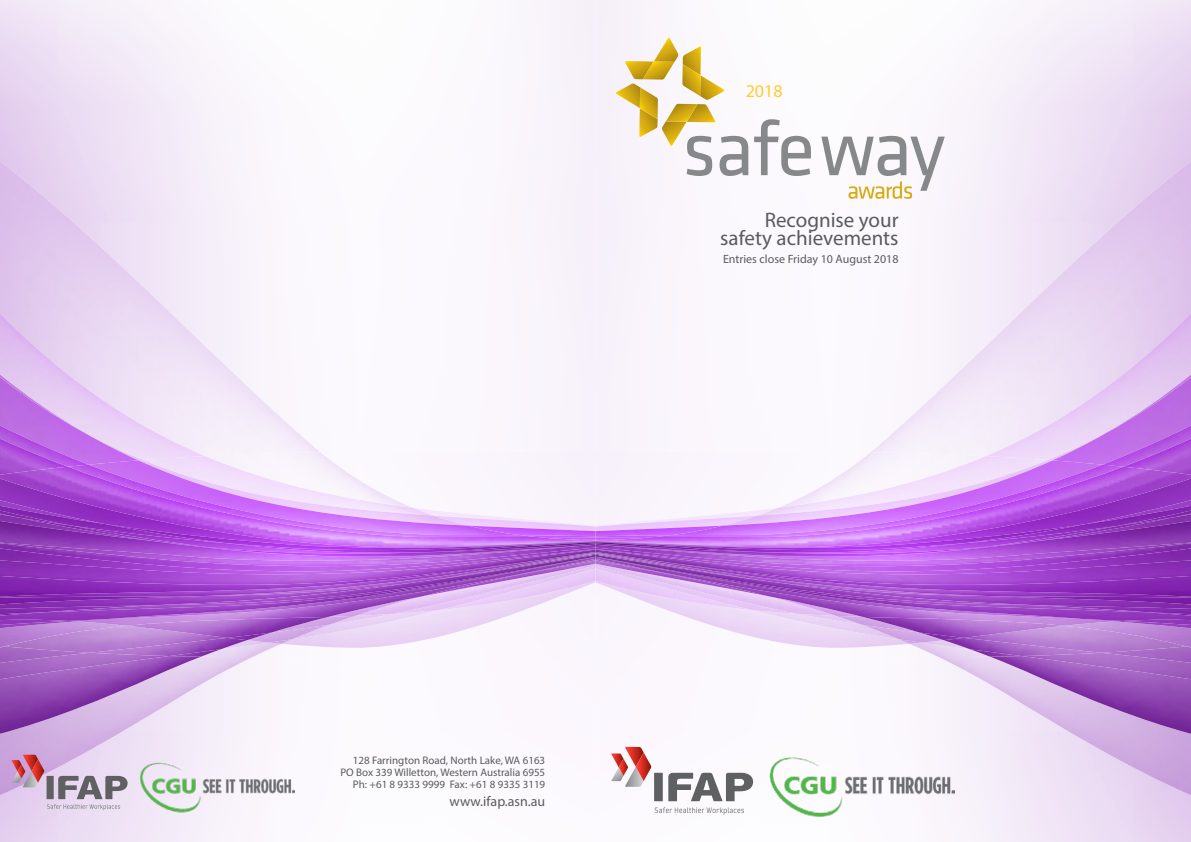
<style>
.page{position:relative;width:1191px;height:842px;background:#fff}
.page>*{position:absolute;margin:0;border:0;box-sizing:border-box;transform-origin:0 0}
.t1{font:21px/18px "Myriad Pro";color:#5a5b5d;text-align:right}
.t2{font:18px "Myriad Pro";color:#fc3}
.t3{font:14px "Myriad Pro";color:#5a5b5d}
.t4{font:12px "Myriad Pro";color:#5a5b5d}
.t5{font:11px/12px "Myriad Pro";color:#5a5b5d;text-align:right}
</style>
<div class="page">
<img style="left:0;top:657px;width:252px;height:138px">
<img style="left:0;top:657px;width:201px;height:77px">
<img style="left:0;top:161px;width:320px;height:291px">
<img style="left:0;top:313px;width:205px;height:143px">
<img style="left:0;top:374px;width:83px;height:3px">
<img style="left:138px;top:432px;width:5px;height:28px">
<img style="left:0;top:377px;width:138px;height:83px">
<img style="left:0;top:425px;width:88px;height:40px">
<img style="left:0;top:439px;width:68px;height:28px">
<img style="left:0;top:656px;width:169px;height:23px">
<img style="left:0;top:648px;width:90px;height:15px">
<img style="left:281px;top:452px;width:314px;height:205px">
<img style="left:221px;top:644px;width:60px;height:13px">
<img style="left:169px;top:656px;width:52px;height:1px">
<img style="left:281px;top:626px;width:314px;height:22px">
<img style="left:269px;top:643px;width:23px;height:1px">
<img style="left:205px;top:452px;width:208px;height:4px">
<img style="left:143px;top:456px;width:291px;height:4px">
<img style="left:88px;top:460px;width:433px;height:5px">
<img style="left:68px;top:465px;width:468px;height:2px">
<img style="left:0;top:467px;width:595px;height:57px">
<img style="left:0;top:479px;width:415px;height:42px">
<img style="left:247px;top:643px;width:22px;height:6px">
<img style="left:90px;top:640px;width:157px;height:16px">
<img style="left:330px;top:626px;width:109px;height:13px">
<img style="left:247px;top:632px;width:83px;height:11px">
<img style="left:227px;top:638px;width:44px;height:2px">
<img style="left:5px;top:638px;width:222px;height:15px">
<img style="left:328px;top:626px;width:27px;height:6px">
<img style="left:127px;top:626px;width:201px;height:12px">
<img style="left:0;top:626px;width:127px;height:20px">
<img style="left:76px;top:621px;width:519px;height:5px">
<img style="left:0;top:506px;width:228px;height:15px">
<img style="left:0;top:510px;width:71px;height:4px">
<img style="left:0;top:514px;width:156px;height:7px">
<img style="left:17px;top:517px;width:187px;height:4px">
<img style="left:0;top:521px;width:585px;height:22px">
<img style="left:156px;top:541px;width:187px;height:2px">
<img style="left:420px;top:542px;width:175px;height:1px">
<img style="left:0;top:621px;width:76px;height:7px">
<img style="left:0;top:621px;width:69px;height:4px">
<img style="left:0;top:598px;width:595px;height:23px">
<img style="left:205px;top:585px;width:390px;height:13px">
<img style="left:0;top:597px;width:205px;height:7px">
<img style="left:0;top:543px;width:595px;height:7px">
<img style="left:0;top:585px;width:550px;height:12px">
<img style="left:0;top:550px;width:595px;height:35px">
<img style="left:938px;top:657px;width:253px;height:138px">
<img style="left:990px;top:657px;width:201px;height:77px">
<img style="left:871px;top:161px;width:320px;height:291px">
<img style="left:986px;top:313px;width:205px;height:143px">
<img style="left:1107px;top:374px;width:84px;height:3px">
<img style="left:1048px;top:432px;width:4px;height:28px">
<img style="left:1052px;top:377px;width:139px;height:83px">
<img style="left:1102px;top:425px;width:89px;height:40px">
<img style="left:1123px;top:439px;width:68px;height:28px">
<img style="left:1021px;top:656px;width:170px;height:23px">
<img style="left:1101px;top:648px;width:90px;height:15px">
<img style="left:595px;top:452px;width:314px;height:205px">
<img style="left:909px;top:644px;width:61px;height:13px">
<img style="left:970px;top:656px;width:51px;height:1px">
<img style="left:595px;top:626px;width:314px;height:22px">
<img style="left:898px;top:643px;width:23px;height:1px">
<img style="left:777px;top:452px;width:209px;height:4px">
<img style="left:757px;top:456px;width:291px;height:4px">
<img style="left:670px;top:460px;width:432px;height:5px">
<img style="left:654px;top:465px;width:469px;height:2px">
<img style="left:595px;top:467px;width:596px;height:57px">
<img style="left:776px;top:479px;width:415px;height:42px">
<img style="left:921px;top:643px;width:22px;height:6px">
<img style="left:943px;top:640px;width:158px;height:16px">
<img style="left:751px;top:626px;width:110px;height:13px">
<img style="left:861px;top:632px;width:82px;height:11px">
<img style="left:919px;top:638px;width:44px;height:2px">
<img style="left:963px;top:638px;width:223px;height:15px">
<img style="left:836px;top:626px;width:27px;height:6px">
<img style="left:863px;top:626px;width:201px;height:12px">
<img style="left:1064px;top:626px;width:127px;height:20px">
<img style="left:595px;top:621px;width:519px;height:5px">
<img style="left:963px;top:506px;width:228px;height:15px">
<img style="left:1119px;top:510px;width:72px;height:4px">
<img style="left:1034px;top:514px;width:157px;height:7px">
<img style="left:987px;top:517px;width:186px;height:4px">
<img style="left:605px;top:521px;width:586px;height:22px">
<img style="left:848px;top:541px;width:186px;height:2px">
<img style="left:595px;top:542px;width:175px;height:1px">
<img style="left:1114px;top:621px;width:77px;height:7px">
<img style="left:1122px;top:621px;width:69px;height:4px">
<img style="left:595px;top:598px;width:596px;height:23px">
<img style="left:595px;top:585px;width:391px;height:13px">
<img style="left:986px;top:597px;width:205px;height:7px">
<img style="left:595px;top:543px;width:596px;height:7px">
<img style="left:641px;top:585px;width:550px;height:12px">
<img style="left:595px;top:550px;width:596px;height:35px">
<div style="left:654px;top:773px;width:9px;height:28px;background:#5f6062"></div>
<svg style="left:668px;top:773px;width:85px;height:28px"></svg>
<svg style="left:654px;top:807px;width:90px;height:8px"></svg>
<svg style="left:611px;top:747px;width:40px;height:40px"></svg>
<img style="left:765px;top:755px;width:189px;height:64px">
<svg style="left:12px;top:755px;width:116px;height:55px;background:#c8afc5"></svg>
<img style="left:137px;top:760px;width:158px;height:54px">
<svg style="left:615px;top:38px;width:133px;height:138px"></svg>
<svg style="left:754px;top:119px;width:57px;height:57px"></svg>
<svg style="left:821px;top:136px;width:123px;height:63px"></svg>
<p class="t2" style="left:745px;top:80px;width:38px">2018</p>
<p class="t1" style="left:720px;top:211px;width:180px">Recognise your safety achievements</p>
<p class="t4" style="left:723px;top:252px;width:177px">Entries close Friday 10 August 2018</p>
<p class="t5" style="left:340px;top:754px;width:206px">128 Farrington Road, North Lake, WA 6163<br>PO Box 339 Willetton, Western Australia 6955<br>Ph: +61 8 9333 9999 Fax: +61 8 9335 3119</p>
<p class="t3" style="left:449px;top:793px;width:97px">www.ifap.asn.au</p>
</div>
